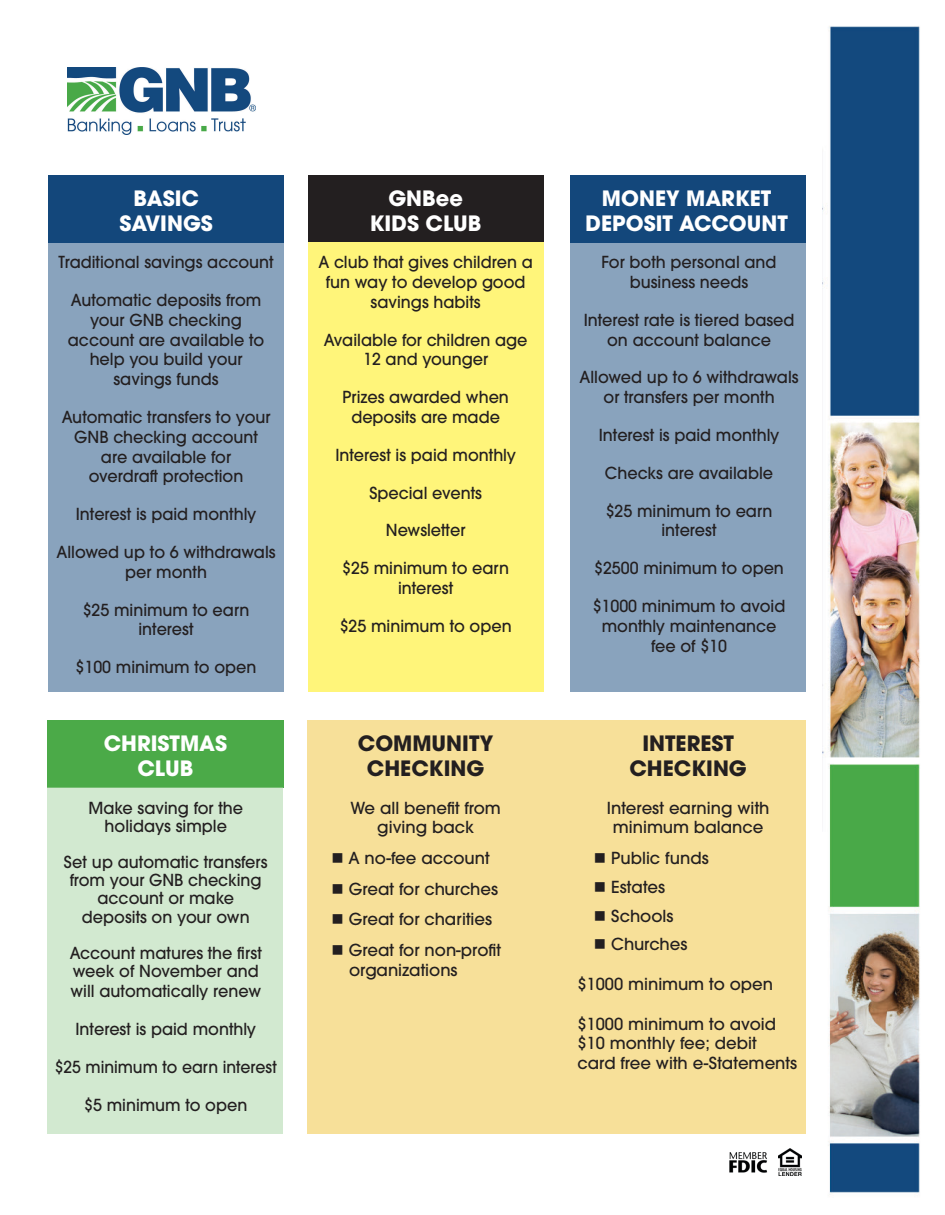
<style>
.page{position:relative;width:945px;height:1215px;background:#fff}
.page>*{position:absolute;margin:0;border:0;box-sizing:border-box;transform-origin:0 0}
.t1{font:700 21px/25.2px "ITC Avant Garde Pro";color:#fff;text-align:center}
.t2{font:700 21px/25.2px "ITC Avant Garde Pro";color:#231f20;text-align:center}
.t3{font:500 16.5px/19.8px "ITC Avant Garde Pro";color:#231f20;text-align:center}
.t4{font:500 16.5px "ITC Avant Garde Pro";color:#231f20;scale:.95 1}
</style>
<div class="page">
<img style="left:68px;top:68px;width:188px;height:67px">
<img style="left:822px;top:26px;width:98px;height:1167px">
<div style="left:48px;top:175px;width:236px;height:67px;background:#13477b"></div>
<div style="left:48px;top:242px;width:236px;height:449px;background:#89a3bd"></div>
<div style="left:570px;top:175px;width:236px;height:67px;background:#13477b"></div>
<div style="left:570px;top:242px;width:236px;height:449px;background:#89a3bd"></div>
<div style="left:308px;top:175px;width:235px;height:67px;background:#231f20"></div>
<div style="left:308px;top:242px;width:235px;height:449px;background:#fff57a"></div>
<div style="left:307px;top:720px;width:499px;height:414px;background:#f7e099"></div>
<div style="left:47px;top:720px;width:236px;height:68px;background:#4baa48"></div>
<div style="left:48px;top:788px;width:235px;height:346px;background:#d2e9d0"></div>
<img style="left:729px;top:1152px;width:38px;height:21px">
<img style="left:779px;top:1149px;width:23px;height:27px">
<p class="t1" style="left:133px;top:185px;width:67px">BASIC</p>
<p class="t1" style="left:119px;top:210px;width:95px">SAVINGS</p>
<p class="t3" style="left:59px;top:252px;width:216px">Traditional savings account</p>
<p class="t3" style="left:68px;top:290px;width:198px">Automatic deposits from your GNB checking account are available to help you build your savings funds</p>
<p class="t3" style="left:62px;top:407px;width:210px">Automatic transfers to your<br>GNB checking account are available for<br>overdraft protection</p>
<p class="t3" style="left:76px;top:504px;width:182px">Interest is paid monthly</p>
<p class="t3" style="left:56px;top:542px;width:221px">Allowed up to 6 withdrawals per month</p>
<p class="t3" style="left:83px;top:600px;width:168px">$25 minimum to earn interest</p>
<p class="t3" style="left:76px;top:657px;width:182px">$100 minimum to open</p>
<p class="t1" style="left:104px;top:731px;width:125px">CHRISTMAS</p>
<p class="t1" style="left:137px;top:756px;width:57px">CLUB</p>
<p class="t3" style="left:88px;top:798px;width:156px;line-height:18px">Make saving for the holidays simple</p>
<p class="t3" style="left:64px;top:852px;width:205px;line-height:18px">Set up automatic transfers from your GNB checking account or make</p>
<p class="t3" style="left:82px;top:907px;width:169px">deposits on your own</p>
<p class="t3" style="left:70px;top:944px;width:194px;line-height:18px;text-align:left">Account matures the first week of November and</p>
<p class="t3" style="left:70px;top:981px;width:192px">will automatically renew</p>
<p class="t3" style="left:76px;top:1019px;width:182px">Interest is paid monthly</p>
<p class="t4" style="left:55px;top:1056px;width:235px">$25 minimum to earn interest</p>
<p class="t3" style="left:84px;top:1094px;width:165px">$5 minimum to open</p>
<p class="t1" style="left:370px;top:185px;width:113px">GNBee<br>KIDS CLUB</p>
<p class="t3" style="left:319px;top:252px;width:216px">A club that gives children a fun way to develop good savings habits</p>
<p class="t3" style="left:324px;top:330px;width:205px">Available for children age<br>12 and younger</p>
<p class="t3" style="left:342px;top:387px;width:168px">Prizes awarded when deposits are made</p>
<p class="t3" style="left:335px;top:445px;width:182px">Interest is paid monthly</p>
<p class="t3" style="left:369px;top:483px;width:114px">Special events</p>
<p class="t3" style="left:386px;top:520px;width:81px">Newsletter</p>
<p class="t3" style="left:342px;top:558px;width:168px">$25 minimum to earn interest</p>
<p class="t3" style="left:340px;top:616px;width:173px">$25 minimum to open</p>
<p class="t1" style="left:602px;top:185px;width:171px">MONEY MARKET</p>
<p class="t1" style="left:585px;top:210px;width:204px">DEPOSIT ACCOUNT</p>
<p class="t3" style="left:602px;top:252px;width:177px">For both personal and business needs</p>
<p class="t3" style="left:584px;top:310px;width:212px">Interest rate is tiered based on account balance</p>
<p class="t3" style="left:579px;top:367px;width:221px">Allowed up to 6 withdrawals or transfers per month</p>
<p class="t3" style="left:599px;top:425px;width:182px">Interest is paid monthly</p>
<p class="t3" style="left:605px;top:463px;width:170px">Checks are available</p>
<p class="t3" style="left:606px;top:501px;width:168px">$25 minimum to earn interest</p>
<p class="t3" style="left:594px;top:558px;width:191px">$2500 minimum to open</p>
<p class="t3" style="left:593px;top:596px;width:194px">$1000 minimum to avoid monthly maintenance fee of $10</p>
<p class="t2" style="left:358px;top:731px;width:137px">COMMUNITY<br>CHECKING</p>
<p class="t2" style="left:630px;top:731px;width:119px">INTEREST<br>CHECKING</p>
<p class="t3" style="left:350px;top:797px;width:152px">We all benefit from</p>
<p class="t3" style="left:377px;top:817px;width:98px">giving back</p>
<p class="t3" style="left:331px;top:848px;width:160px">■ A no-fee account</p>
<p class="t3" style="left:331px;top:878px;width:168px">■ Great for churches</p>
<p class="t3" style="left:331px;top:909px;width:162px">■ Great for charities</p>
<p class="t3" style="left:331px;top:940px;width:171px">■ Great for non-profit</p>
<p class="t3" style="left:349px;top:959px;width:110px">organizations</p>
<p class="t3" style="left:607px;top:797px;width:164px">Interest earning with minimum balance</p>
<p class="t3" style="left:594px;top:848px;width:116px">■ Public funds</p>
<p class="t3" style="left:594px;top:877px;width:73px">■ Estates</p>
<p class="t3" style="left:594px;top:905px;width:81px">■ Schools</p>
<p class="t3" style="left:594px;top:934px;width:95px">■ Churches</p>
<p class="t3" style="left:577px;top:974px;width:197px">$1000 minimum to open</p>
<p class="t3" style="left:577px;top:1013px;width:221px;text-align:left">$1000 minimum to avoid $10 monthly fee; debit card free with e-Statements</p>
</div>
